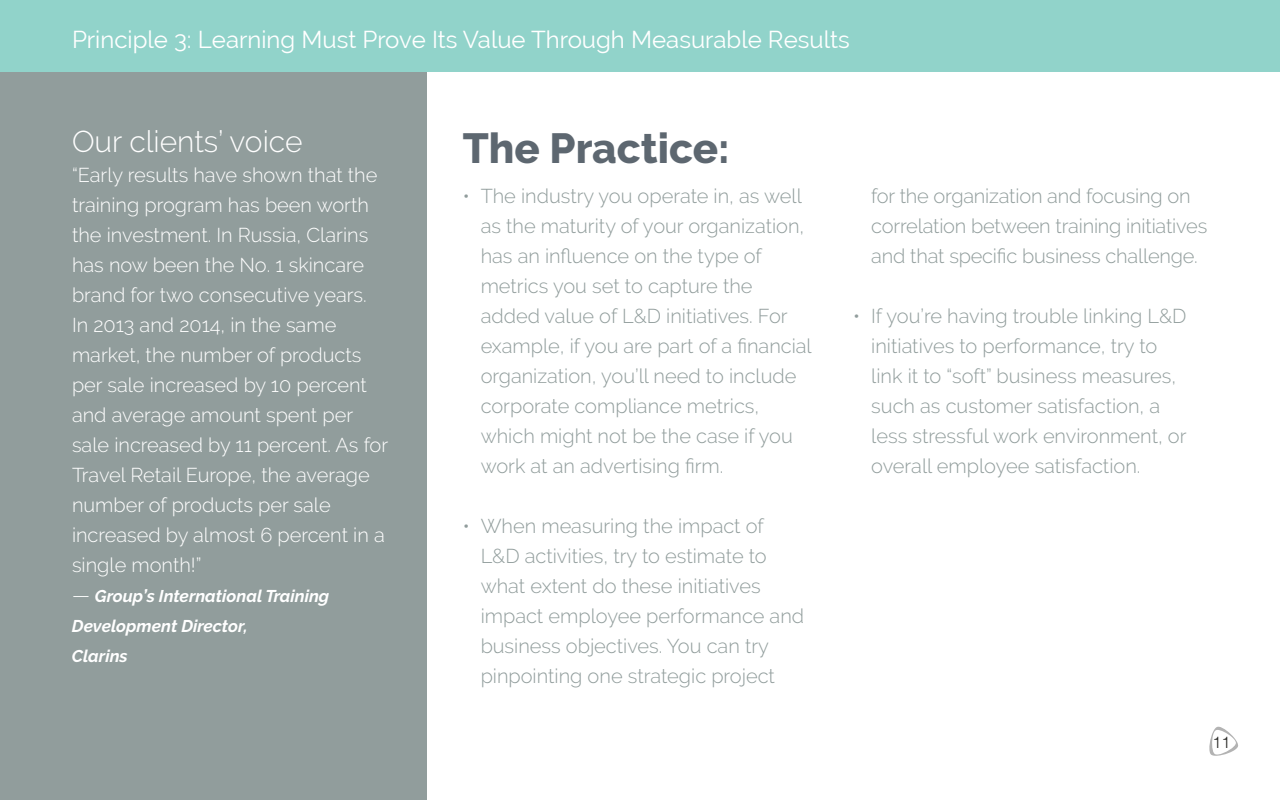
<style>
.page{position:relative;width:1280px;height:800px;background:#fff}
.page>*{position:absolute;margin:0;border:0;box-sizing:border-box;transform-origin:0 0}
.t1{font:800 42px "Raleway";color:#5d6770}
.t2{font:300 30px "Raleway";color:#fff}
.t3{font:24px "Raleway";color:#fff}
.t4{font:300 20px/30px "Raleway";color:#919d9c}
.t5{font:300 20px/30px "Raleway";color:#fff}
.t6{font:italic 700 17px/30px "Raleway";color:#fff}
.t7{font:300 16px "Helvetica";color:#22221f}
.s1{font-weight:300;font-style:normal;font-size:20px}
</style>
<div class="page">
<svg style="left:1209px;top:727px;width:29px;height:29px"></svg>
<div style="left:0;top:0;width:1280px;height:72px;background:#91d3ca"></div>
<div style="left:0;top:72px;width:427px;height:728px;background:#919d9c"></div>
<p class="t3" style="left:72px;top:25px;width:779px">Principle 3: Learning Must Prove Its Value Through Measurable Results</p>
<h2 class="t2" style="left:72px;top:124px;width:232px">Our clients’ voice</h2>
<p class="t5" style="left:72px;top:160px;width:318px">“Early results have shown that the training program has been worth the investment. In Russia, Clarins has now been the No. 1 skincare brand for two consecutive years.<br>In 2013 and 2014, in the same market, the number of products per sale increased by 10 percent and average amount spent per sale increased by 11 percent. As for<br>Travel Retail Europe, the average number of products per sale increased by almost 6 percent in a single month!”</p>
<p class="t6" style="left:72px;top:581px;width:259px"><span class="s1">—</span> Group’s International Training<br>Development Director,<br>Clarins</p>
<h1 class="t1" style="left:463px;top:125px;width:268px">The Practice:</h1>
<p class="t4" style="left:481px;top:181px;width:333px;text-indent:-18px">• The industry you operate in, as well as the maturity of your organization, has an influence on the type of metrics you set to capture the added value of L&amp;D initiatives. For example, if you are part of a financial organization, you’ll need to include corporate compliance metrics, which might not be the case if you work at an advertising firm.</p>
<p class="t4" style="left:481px;top:511px;width:325px;text-indent:-18px">• When measuring the impact of L&amp;D activities, try to estimate to what extent do these initiatives impact employee performance and business objectives. You can try pinpointing one strategic project</p>
<p class="t4" style="left:871px;top:181px;width:337px">for the organization and focusing on correlation between training initiatives and that specific business challenge.</p>
<p class="t4" style="left:871px;top:301px;width:317px;text-indent:-18px">• If you’re having trouble linking L&amp;D initiatives to performance, try to link it to “soft” business measures, such as customer satisfaction, a less stressful work environment, or overall employee satisfaction.</p>
<p class="t7" style="left:1213px;top:728px;width:19px">11</p>
</div>
